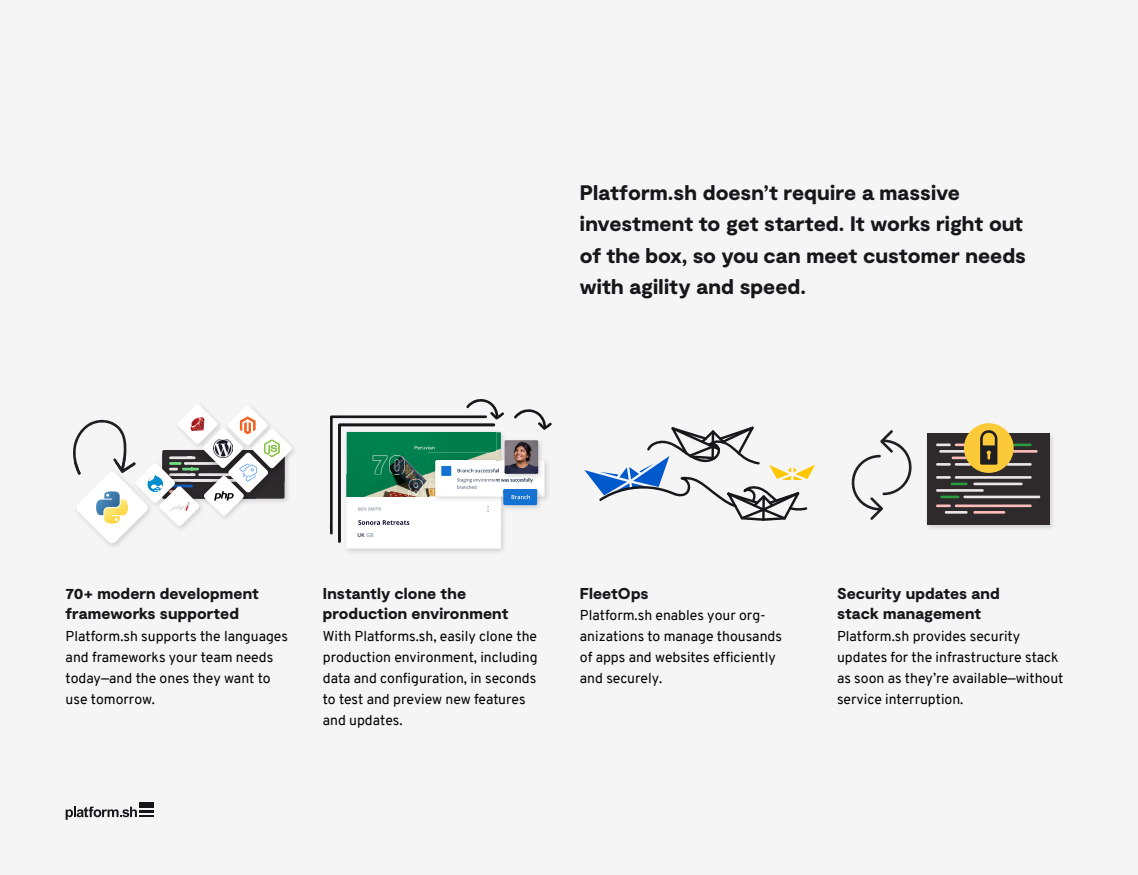
<style>
.page{position:relative;width:1138px;height:875px;background:#f5f5f5}
.page>*{position:absolute;margin:0;border:0;box-sizing:border-box;transform-origin:0 0}
.t1{font:900 21px/31.5px "Moderat";color:#17171a}
.t2{font:900 15.75px/21px "Moderat";letter-spacing:.005em;color:#17171a}
.t3{font:14px/21px "Overpass";color:#000}
.t4{font:700 5.34px "Overpass";color:#364054}
.s1{color:#99a1ab}
</style>
<div class="page">
<div style="left:139px;top:802px;width:15px;height:6px;background:#17171a"></div>
<svg style="left:66px;top:807px;width:88px;height:13px"></svg>
<div style="left:924px;top:431px;width:132px;height:101px;background:#000;opacity:.15"></div>
<div style="left:927px;top:433px;width:122px;height:91px;background:#2e292b"></div>
<svg style="left:1013px;top:444px;width:25px;height:9px"></svg>
<svg style="left:1006px;top:463px;width:26px;height:3px"></svg>
<svg style="left:936px;top:444px;width:34px;height:22px"></svg>
<svg style="left:936px;top:476px;width:104px;height:22px"></svg>
<svg style="left:936px;top:505px;width:96px;height:9px"></svg>
<div style="left:963px;top:423px;width:50px;height:50px;background:#fcc938;border-radius:50%"></div>
<svg style="left:980px;top:430px;width:17px;height:35px"></svg>
<svg style="left:851px;top:430px;width:61px;height:90px"></svg>
<svg style="left:73px;top:406px;width:219px;height:138px"></svg>
<div style="left:343px;top:429px;width:165px;height:126px;background:#000;opacity:.15"></div>
<div style="left:346px;top:432px;width:155px;height:116px;background:#fff"></div>
<svg style="left:330px;top:399px;width:222px;height:144px"></svg>
<svg style="left:584px;top:426px;width:231px;height:95px"></svg>
<h1 class="t1" style="left:580px;top:178px;width:447px">Platform.sh doesn’t require a massive investment to get started. It works right out of the box, so you can meet customer needs with agility and speed.</h1>
<p class="t2" style="left:66px;top:583px;width:195px">70+ modern development frameworks supported</p>
<p class="t3" style="left:66px;top:625px;width:224px">Platform.sh supports the languages and frameworks your team needs today—and the ones they want to use tomorrow.</p>
<p class="t4" style="left:357px;top:531px;width:18px">UK <span class="s1">GB</span></p>
<p class="t2" style="left:323px;top:583px;width:187px">Instantly clone the production environment</p>
<p class="t3" style="left:323px;top:625px;width:216px">With Platforms.sh, easily clone the production environment, including data and configuration, in seconds to test and preview new features and updates.</p>
<p class="t2" style="left:580px;top:583px;width:70px">FleetOps</p>
<p class="t3" style="left:580px;top:604px;width:203px">Platform.sh enables your org&shy;anizations to manage thousands of apps and websites efficiently and securely.</p>
<p class="t2" style="left:837px;top:583px;width:164px">Security updates and stack management</p>
<p class="t3" style="left:837px;top:625px;width:228px">Platform.sh provides security updates for the infrastructure stack as soon as they’re available—without service interruption.</p>
</div>
